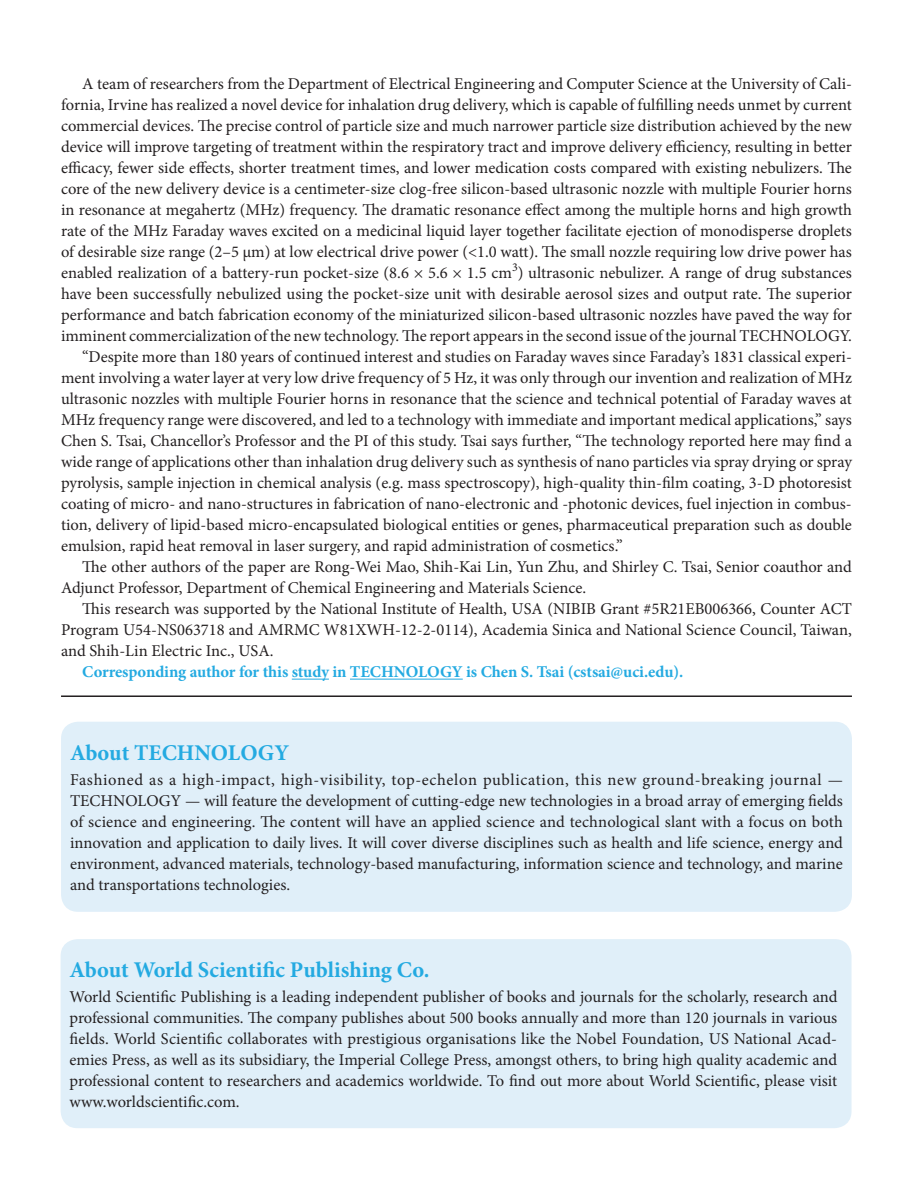
<style>
.page{position:relative;width:920px;height:1188px;background:#fff}
.page>*{position:absolute;margin:0;border:0;box-sizing:border-box;transform-origin:0 0}
.t1{font:700 22.5px "Minion Pro";color:#24aae1}
.t2{font:16.5px/21px "Minion Pro";color:#231f20;text-align:justify}
.t3{font:700 16.5px "Minion Pro";letter-spacing:-.005em;color:#24aae1}
</style>
<div class="page">
<hr style="left:61px;top:695px;width:790px;height:2px;background:#231f20">
<hr style="left:292px;top:678px;width:37px;height:1px;background:#24aae1">
<hr style="left:350px;top:678px;width:112px;height:1px;background:#24aae1">
<div style="left:61px;top:721px;width:790px;height:191px;background:#e0eff9;border-radius:17px"></div>
<div style="left:61px;top:939px;width:790px;height:189px;background:#e0eff9;border-radius:17px"></div>
<p class="t2" style="left:82px;top:75px;width:771px">A team of researchers from the Department of Electrical Engineering and Computer Science at the University of Cali-</p>
<p class="t2" style="left:61px;top:96px;width:792px">fornia, Irvine has realized a novel device for inhalation drug delivery, which is capable of fulfilling needs unmet by current</p>
<p class="t2" style="left:61px;top:117px;width:792px">commercial devices. The precise control of particle size and much narrower particle size distribution achieved by the new</p>
<p class="t2" style="left:61px;top:138px;width:792px">device will improve targeting of treatment within the respiratory tract and improve delivery efficiency, resulting in better</p>
<p class="t2" style="left:61px;top:159px;width:792px">efficacy, fewer side effects, shorter treatment times, and lower medication costs compared with existing nebulizers. The</p>
<p class="t2" style="left:61px;top:180px;width:792px">core of the new delivery device is a centimeter-size clog-free silicon-based ultrasonic nozzle with multiple Fourier horns</p>
<p class="t2" style="left:61px;top:201px;width:792px">in resonance at megahertz (MHz) frequency. The dramatic resonance effect among the multiple horns and high growth</p>
<p class="t2" style="left:61px;top:222px;width:792px">rate of the MHz Faraday waves excited on a medicinal liquid layer together facilitate ejection of monodisperse droplets</p>
<p class="t2" style="left:61px;top:243px;width:792px">of desirable size range (2–5 µm) at low electrical drive power (&lt;1.0 watt). The small nozzle requiring low drive power has</p>
<p class="t2" style="left:61px;top:264px;width:792px">enabled realization of a battery-run pocket-size (8.6 × 5.6 × 1.5 cm<sup>3</sup>) ultrasonic nebulizer. A range of drug substances</p>
<p class="t2" style="left:61px;top:285px;width:792px">have been successfully nebulized using the pocket-size unit with desirable aerosol sizes and output rate. The superior</p>
<p class="t2" style="left:61px;top:306px;width:792px">performance and batch fabrication economy of the miniaturized silicon-based ultrasonic nozzles have paved the way for</p>
<p class="t2" style="left:61px;top:327px;width:792px">imminent commercialization of the new technology. The report appears in the second issue of the journal TECHNOLOGY.</p>
<p class="t2" style="left:82px;top:348px;width:771px">“Despite more than 180 years of continued interest and studies on Faraday waves since Faraday’s 1831 classical experi-</p>
<p class="t2" style="left:61px;top:369px;width:792px">ment involving a water layer at very low drive frequency of 5 Hz, it was only through our invention and realization of MHz</p>
<p class="t2" style="left:61px;top:390px;width:792px">ultrasonic nozzles with multiple Fourier horns in resonance that the science and technical potential of Faraday waves at</p>
<p class="t2" style="left:61px;top:411px;width:792px">MHz frequency range were discovered, and led to a technology with immediate and important medical applications,” says</p>
<p class="t2" style="left:61px;top:432px;width:792px">Chen S. Tsai, Chancellor’s Professor and the PI of this study. Tsai says further, “The technology reported here may find a</p>
<p class="t2" style="left:61px;top:453px;width:792px">wide range of applications other than inhalation drug delivery such as synthesis of nano particles via spray drying or spray</p>
<p class="t2" style="left:61px;top:474px;width:792px">pyrolysis, sample injection in chemical analysis (e.g. mass spectroscopy), high-quality thin-film coating, 3-D photoresist</p>
<p class="t2" style="left:61px;top:495px;width:792px">coating of micro- and nano-structures in fabrication of nano-electronic and -photonic devices, fuel injection in combus-</p>
<p class="t2" style="left:61px;top:516px;width:792px">tion, delivery of lipid-based micro-encapsulated biological entities or genes, pharmaceutical preparation such as double</p>
<p class="t2" style="left:61px;top:537px;width:563px">emulsion, rapid heat removal in laser surgery, and rapid administration of cosmetics.”</p>
<p class="t2" style="left:82px;top:558px;width:771px">The other authors of the paper are Rong-Wei Mao, Shih-Kai Lin, Yun Zhu, and Shirley C. Tsai, Senior coauthor and</p>
<p class="t2" style="left:61px;top:579px;width:526px">Adjunct Professor, Department of Chemical Engineering and Materials Science.</p>
<p class="t2" style="left:82px;top:600px;width:771px">This research was supported by the National Institute of Health, USA (NIBIB Grant #5R21EB006366, Counter ACT</p>
<p class="t2" style="left:61px;top:621px;width:792px">Program U54-NS063718 and AMRMC W81XWH-12-2-0114), Academia Sinica and National Science Council, Taiwan,</p>
<p class="t2" style="left:61px;top:642px;width:214px">and Shih-Lin Electric Inc., USA.</p>
<p class="t3" style="left:82px;top:665px;width:602px">Corresponding author for this study in TECHNOLOGY is Chen S. Tsai (cstsai@uci.edu) .</p>
<h1 class="t1" style="left:70px;top:743px;width:220px">About TECHNOLOGY</h1>
<p class="t2" style="left:70px;top:771px;width:774px">Fashioned as a high-impact, high-visibility, top-echelon publication, this new ground-breaking journal — TECHNOLOGY — will feature the development of cutting-edge new technologies in a broad array of emerging fields of science and engineering. The content will have an applied science and technological slant with a focus on both innovation and application to daily lives. It will cover diverse disciplines such as health and life science, energy and environment, advanced materials, technology-based manufacturing, information science and technology, and marine and transportations technologies.</p>
<h1 class="t1" style="left:70px;top:960px;width:361px">About World Scientific Publishing Co.</h1>
<p class="t2" style="left:70px;top:987px;width:769px">World Scientific Publishing is a leading independent publisher of books and journals for the scholarly, research and professional communities. The company publishes about 500 books annually and more than 120 journals in various fields. World Scientific collaborates with prestigious organisations like the Nobel Foundation, US National Acad&shy;emies Press, as well as its subsidiary, the Imperial College Press, amongst others, to bring high quality academic and professional content to researchers and academics worldwide. To find out more about World Scientific, please visit www.worldscientific.com.</p>
</div>
